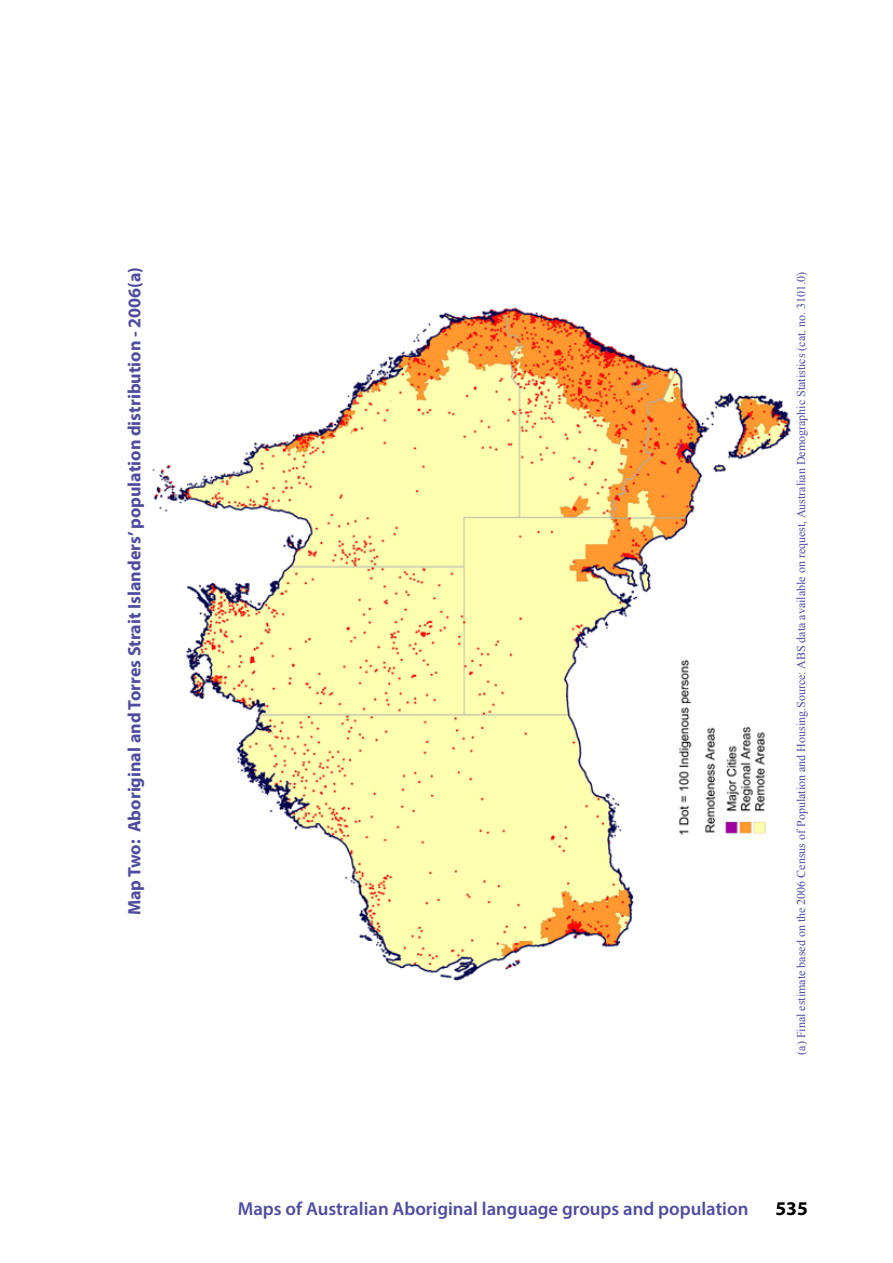
<style>
.page{position:relative;width:893px;height:1263px;background:#fff}
.page>*{position:absolute;margin:0;border:0;box-sizing:border-box;transform-origin:0 0}
.t1{font:700 19.5px "Myriad Pro";color:#000}
.t2{font:600 18.75px "Myriad Pro";color:#4f4ca0}
.t3{font:700 18px "Myriad Pro";color:#4f4ca0}
.t4{font:12px "Times New Roman";color:#4f4ca0}
</style>
<div class="page">
<img style="left:152px;top:307px;width:639px;height:674px">
<h3 class="t3" style="left:123px;top:915px;width:650px;rotate:-90deg">Map Two: Aboriginal and Torres Strait Islanders’ population distribution - 2006(a)</h3>
<p class="t4" style="left:793px;top:1055px;width:784px;rotate:-90deg">(a) Final estimate based on the 2006 Census of Population and Housing.Source: ABS data available on request, Australian Demographic Statistics (cat. no. 3101.0)</p>
<h2 class="t2" style="left:238px;top:1197px;width:512px">Maps of Australian Aboriginal language groups and population</h2>
<h1 class="t1" style="left:775px;top:1196px;width:34px">535</h1>
</div>
